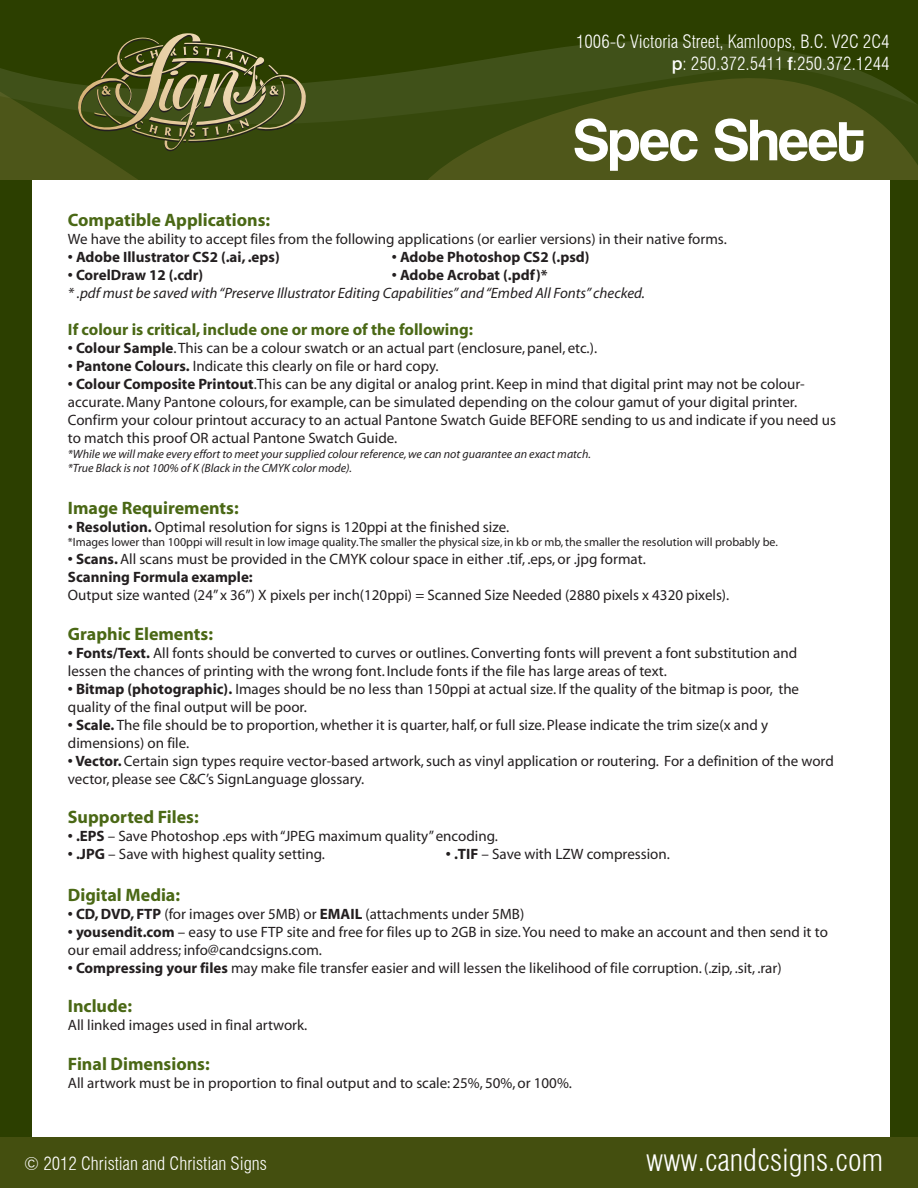
<style>
.page{position:relative;width:918px;height:1188px;background:#fff}
.page>*{position:absolute;margin:0;border:0;box-sizing:border-box;transform-origin:0 0}
.t1{font:56.4px "Coolvetica";color:#fff}
.t2{font:300 condensed 30.45px "Swiss 721 BT";color:#fff}
.t3{font:700 18px "Myriad";color:#4a6815}
.t4{font:300 condensed 18px/21.6px "Swiss 721 BT";color:#fff;text-align:right}
.t5{font:700 16.5px "Myriad";color:#4a6815}
.t6{font:15px/18px "Myriad";color:#231f20}
.t7{font:700 15px "Myriad";color:#231f20}
.t8{font:italic 15px "Myriad";color:#231f20}
.t9{font:italic 12px/14.4px "Myriad";color:#231f20}
.t10{font:12px "Myriad";color:#231f20}
.s1{font-weight:500;font-stretch:normal}
.s2{font-weight:700}
</style>
<div class="page">
<div style="left:0;top:24px;width:32px;height:1164px;background:#2c3f00"></div>
<div style="left:890px;top:24px;width:28px;height:1164px;background:#2c3f00"></div>
<div style="left:0;top:0;width:918px;height:41px;background:#2c3f00"></div>
<svg style="left:307px;top:41px;width:611px;height:139px"></svg>
<div style="left:0;top:1138px;width:918px;height:50px;background:#444f0f"></div>
<svg style="left:0;top:31px;width:307px;height:149px"></svg>
<p class="t4" style="left:576px;top:31px;width:315px">1006-C Victoria Street, Kamloops, B.C. V2C 2C4 <span class="s1">p</span>: 250.372.5411 <span class="s1">f</span>:250.372.1244</p>
<h1 class="t1" style="left:573px;top:111px;width:293px">Spec Sheet</h1>
<p class="t3" style="left:68px;top:210px;width:204px">Compatible Applications:</p>
<p class="t6" style="left:68px;top:230px;width:660px">We have the ability to accept files from the following applications (or earlier versions) in their native forms.</p>
<p class="t7" style="left:68px;top:249px;width:213px">• Adobe Illustrator CS2 (.ai, .eps)</p>
<p class="t7" style="left:392px;top:249px;width:199px">• Adobe Photoshop CS2 (.psd)</p>
<p class="t7" style="left:68px;top:267px;width:137px">• CorelDraw 12 (.cdr)</p>
<p class="t7" style="left:392px;top:267px;width:157px">• Adobe Acrobat (.pdf)*</p>
<p class="t8" style="left:68px;top:285px;width:579px">* .pdf must be saved with “Preserve Illustrator Editing Capabilities” and “Embed All Fonts” checked.</p>
<p class="t5" style="left:68px;top:321px;width:407px">If colour is critical, include one or more of the following:</p>
<p class="t6" style="left:68px;top:340px;width:531px"><span class="s2">• Colour Sample</span>. This can be a colour swatch or an actual part (enclosure, panel, etc.).</p>
<p class="t6" style="left:68px;top:358px;width:372px"><span class="s2">• Pantone Colours.</span> Indicate this clearly on file or hard copy.</p>
<p class="t6" style="left:68px;top:376px;width:770px"><span class="s2">• Colour Composite Printout</span>.This can be any digital or analog print. Keep in mind that digital print may not be colour&shy;accurate. Many Pantone colours, for example, can be simulated depending on the colour gamut of your digital printer.<br>Confirm your colour printout accuracy to an actual Pantone Swatch Guide BEFORE sending to us and indicate if you need us to match this proof OR actual Pantone Swatch Guide.</p>
<p class="t9" style="left:68px;top:447px;width:525px">*While we will make every effort to meet your supplied colour reference, we can not guarantee an exact match. *True Black is not 100% of K (Black in the CMYK color mode).</p>
<p class="t3" style="left:68px;top:498px;width:172px">Image Requirements:</p>
<p class="t6" style="left:68px;top:518px;width:443px"><span class="s2">• Resolution.</span> Optimal resolution for signs is 120ppi at the finished size.</p>
<p class="t10" style="left:68px;top:536px;width:712px">*Images lower than 100ppi will result in low image quality. The smaller the physical size, in kb or mb, the smaller the resolution will probably be.</p>
<p class="t6" style="left:68px;top:551px;width:579px"><span class="s2">• Scans.</span> All scans must be provided in the CMYK colour space in either .tif, .eps, or .jpg format.<br><span class="s2">Scanning Formula example:</span></p>
<p class="t6" style="left:68px;top:587px;width:663px">Output size wanted (24” x 36”) X pixels per inch(120ppi) = Scanned Size Needed (2880 pixels x 4320 pixels).</p>
<p class="t3" style="left:68px;top:624px;width:147px">Graphic Elements:</p>
<p class="t6" style="left:68px;top:644px;width:731px"><span class="s2">• Fonts/Text.</span> All fonts should be converted to curves or outlines. Converting fonts will prevent a font substitution and lessen the chances of printing with the wrong font. Include fonts if the file has large areas of text.</p>
<p class="t6" style="left:68px;top:680px;width:733px"><span class="s2">• Bitmap (photographic).</span> Images should be no less than 150ppi at actual size. If the quality of the bitmap is poor, the quality of the final output will be poor.</p>
<p class="t6" style="left:68px;top:716px;width:702px"><span class="s2">• Scale.</span> The file should be to proportion, whether it is quarter, half, or full size. Please indicate the trim size(x and y dimensions) on file.</p>
<p class="t6" style="left:68px;top:752px;width:767px"><span class="s2">• Vector.</span> Certain sign types require vector-based artwork, such as vinyl application or routering. For a definition of the word vector, please see C&amp;C’s SignLanguage glossary.</p>
<p class="t3" style="left:68px;top:808px;width:132px">Supported Files:</p>
<p class="t6" style="left:68px;top:828px;width:431px"><span class="s2">• .EPS</span> – Save Photoshop .eps with “JPEG maximum quality” encoding.</p>
<p class="t6" style="left:68px;top:846px;width:259px"><span class="s2">• .JPG</span> – Save with highest quality setting.</p>
<p class="t6" style="left:446px;top:846px;width:226px"><span class="s2">• .TIF</span> – Save with LZW compression.</p>
<p class="t3" style="left:68px;top:885px;width:114px">Digital Media:</p>
<p class="t6" style="left:68px;top:905px;width:458px"><span class="s2">• CD, DVD, FTP</span> (for images over 5MB) or <span class="s2">EMAIL</span> (attachments under 5MB)</p>
<p class="t6" style="left:68px;top:923px;width:761px"><span class="s2">• yousendit.com</span> – easy to use FTP site and free for files up to 2GB in size. You need to make an account and then send it to our email address; info@candcsigns.com.</p>
<p class="t6" style="left:68px;top:959px;width:715px"><span class="s2">• Compressing your files</span> may make file transfer easier and will lessen the likelihood of file corruption. (.zip, .sit, .rar)</p>
<p class="t3" style="left:68px;top:997px;width:66px">Include:</p>
<p class="t6" style="left:68px;top:1017px;width:241px">All linked images used in final artwork.</p>
<p class="t3" style="left:68px;top:1055px;width:143px">Final Dimensions:</p>
<p class="t6" style="left:68px;top:1074px;width:506px">All artwork must be in proportion to final output and to scale: 25%, 50%, or 100%.</p>
<p class="t4" style="left:24px;top:1153px;width:244px">© 2012 Christian and Christian Signs</p>
<h2 class="t2" style="left:646px;top:1142px;width:238px">www.candcsigns.com</h2>
</div>
